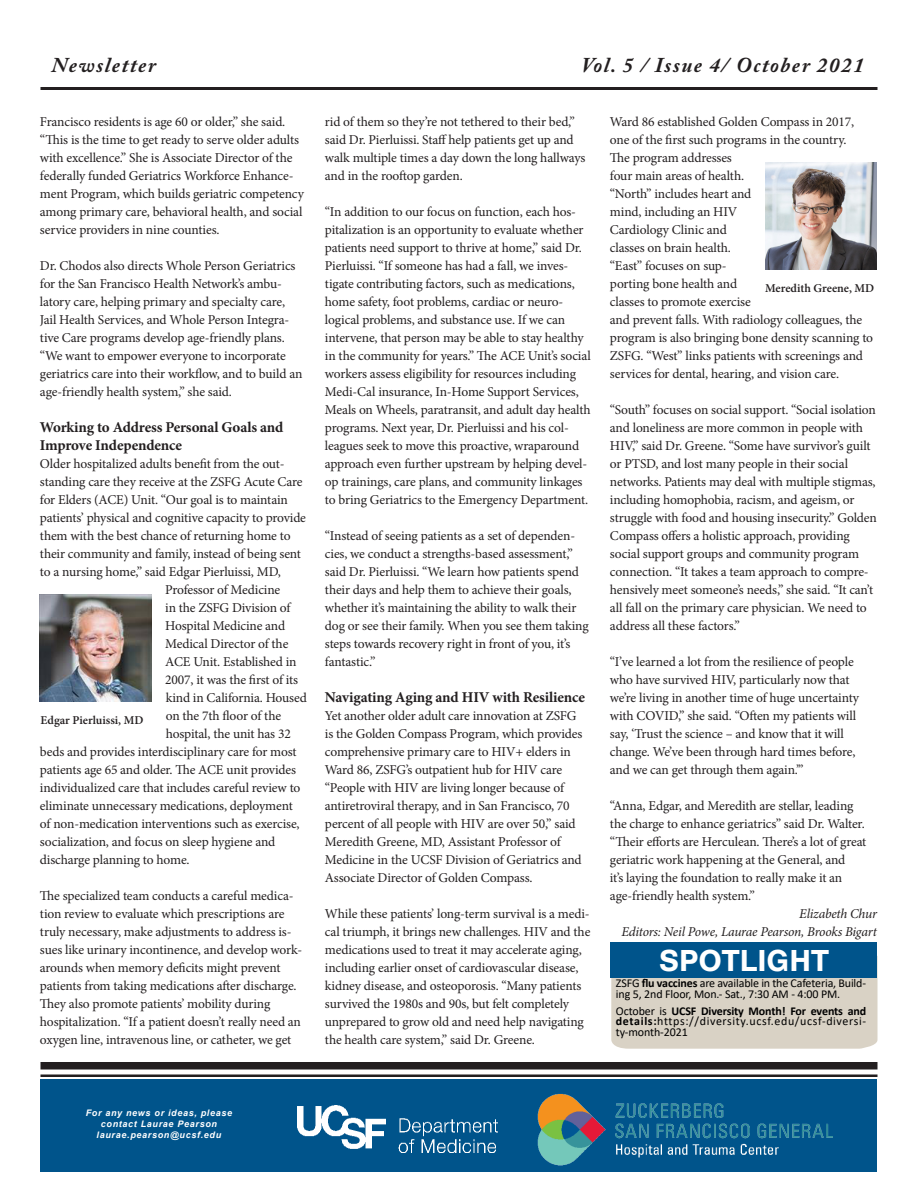
<style>
.page{position:relative;width:918px;height:1188px;background:#fff}
.page>*{position:absolute;margin:0;border:0;box-sizing:border-box;transform-origin:0 0}
.t1{font:700 31.5px "Nimbus San";color:#fff}
.t2{font:italic 700 21px "Adobe Caslon Pro";letter-spacing:.075em;color:#231f20}
.Body_Text{font:700 15px/18px "Minion Pro";letter-spacing:-.01em;color:#231f20}
.Body_Text-2{font:13.5px/18px "Minion Pro";letter-spacing:-.01em;color:#231f20}
.Body_Text-3{font:italic 13.5px "Minion Pro";letter-spacing:-.02em;color:#231f20}
.Boxtype{font:12px/10.5px "Calibri";letter-spacing:-.01em;color:#000}
.t3{font:600 12px "Minion Pro";color:#231f20}
.t4{font:italic 700 9px/10.8px "Arial";letter-spacing:.075em;color:#fff;text-align:center}
.s1{font-weight:700}
</style>
<div class="page">
<div style="left:40px;top:1062px;width:838px;height:8px;background:#231f20"></div>
<hr style="left:40px;top:1074px;width:838px;height:3px;background:#231f20">
<div style="left:40px;top:1079px;width:838px;height:93px;background:#00548b"></div>
<img style="left:484px;top:1093px;width:348px;height:73px">
<img style="left:298px;top:1106px;width:199px;height:46px">
<hr style="left:40px;top:87px;width:838px;height:3px;background:#231f20">
<img style="left:765px;top:162px;width:112px;height:108px">
<img style="left:40px;top:594px;width:112px;height:108px">
<div style="left:611px;top:978px;width:267px;height:71px;background:#d9d2c5"></div>
<div style="left:610px;top:942px;width:268px;height:36px;background:#00548b"></div>
<p class="t2" style="left:52px;top:52px;width:106px">Newsletter</p>
<p class="t2" style="left:582px;top:52px;width:284px">Vol. 5 / Issue 4/ October 2021</p>
<p class="Body_Text-2" style="left:40px;top:113px;width:266px">Francisco residents is age 60 or older,” she said. “This is the time to get ready to serve older adults with excellence.” She is Associate Director of the federally funded Geriatrics Workforce Enhance&shy;ment Program, which builds geriatric competency among primary care, behavioral health, and social service providers in nine counties.</p>
<p class="Body_Text-2" style="left:40px;top:257px;width:264px">Dr. Chodos also directs Whole Person Geriatrics for the San Francisco Health Network’s ambu&shy;latory care, helping primary and specialty care, Jail Health Services, and Whole Person Integra&shy;tive Care programs develop age-friendly plans. “We want to empower everyone to incorporate geriatrics care into their workflow, and to build an age-friendly health system,” she said.</p>
<p class="Body_Text" style="left:40px;top:418px;width:245px">Working to Address Personal Goals and<br>Improve Independence</p>
<p class="Body_Text-2" style="left:40px;top:455px;width:246px">Older hospitalized adults benefit from the out-</p>
<p class="Body_Text-2" style="left:40px;top:473px;width:264px">standing care they receive at the ZSFG Acute Care</p>
<p class="Body_Text-2" style="left:40px;top:491px;width:249px">for Elders (ACE) Unit. “Our goal is to maintain</p>
<p class="Body_Text-2" style="left:40px;top:509px;width:268px">patients’ physical and cognitive capacity to provide</p>
<p class="Body_Text-2" style="left:40px;top:527px;width:252px">them with the best chance of returning home to</p>
<p class="Body_Text-2" style="left:40px;top:545px;width:263px">their community and family, instead of being sent</p>
<p class="Body_Text-2" style="left:40px;top:563px;width:243px">to a nursing home,” said Edgar Pierluissi, MD,</p>
<p class="Body_Text-2" style="left:165px;top:581px;width:117px">Professor of Medicine</p>
<p class="Body_Text-2" style="left:165px;top:599px;width:127px">in the ZSFG Division of</p>
<p class="Body_Text-2" style="left:165px;top:617px;width:122px">Hospital Medicine and</p>
<p class="Body_Text-2" style="left:165px;top:635px;width:125px">Medical Director of the</p>
<p class="Body_Text-2" style="left:165px;top:653px;width:133px">ACE Unit. Established in</p>
<p class="Body_Text-2" style="left:165px;top:671px;width:134px">2007, it was the first of its</p>
<p class="Body_Text-2" style="left:166px;top:689px;width:143px">kind in California. Housed</p>
<p class="Body_Text-2" style="left:166px;top:707px;width:117px">on the 7th floor of the</p>
<p class="Body_Text-2" style="left:166px;top:725px;width:127px">hospital, the unit has 32</p>
<p class="Body_Text-2" style="left:40px;top:743px;width:258px">beds and provides interdisciplinary care for most</p>
<p class="Body_Text-2" style="left:40px;top:761px;width:258px">patients age 65 and older. The ACE unit provides</p>
<p class="Body_Text-2" style="left:40px;top:779px;width:262px">individualized care that includes careful review to</p>
<p class="Body_Text-2" style="left:40px;top:797px;width:254px">eliminate unnecessary medications, deployment</p>
<p class="Body_Text-2" style="left:40px;top:815px;width:261px">of non-medication interventions such as exercise,</p>
<p class="Body_Text-2" style="left:40px;top:833px;width:237px">socialization, and focus on sleep hygiene and</p>
<p class="Body_Text-2" style="left:40px;top:851px;width:151px">discharge planning to home.</p>
<p class="Body_Text-2" style="left:40px;top:887px;width:264px">The specialized team conducts a careful medica&shy;tion review to evaluate which prescriptions are truly necessary, make adjustments to address is&shy;sues like urinary incontinence, and develop work&shy;arounds when memory deficits might prevent patients from taking medications after discharge.</p>
<p class="Body_Text-2" style="left:40px;top:995px;width:263px">They also promote patients’ mobility during hospitalization. “If a patient doesn’t really need an oxygen line, intravenous line, or catheter, we get</p>
<p class="t3" style="left:40px;top:712px;width:105px">Edgar Pierluissi, MD</p>
<p class="Body_Text-2" style="left:325px;top:113px;width:262px">rid of them so they’re not tethered to their bed,” said Dr. Pierluissi. Staff help patients get up and walk multiple times a day down the long hallways and in the rooftop garden.</p>
<p class="Body_Text-2" style="left:325px;top:203px;width:267px">“In addition to our focus on function, each hos&shy;pitalization is an opportunity to evaluate whether patients need support to thrive at home,” said Dr.<br>Pierluissi. “If someone has had a fall, we inves&shy;tigate contributing factors, such as medications, home safety, foot problems, cardiac or neuro&shy;logical problems, and substance use. If we can intervene, that person may be able to stay healthy in the community for years.” The ACE Unit’s social workers assess eligibility for resources including Medi-Cal insurance, In-Home Support Services, Meals on Wheels, paratransit, and adult day health programs. Next year, Dr. Pierluissi and his col&shy;leagues seek to move this proactive, wraparound approach even further upstream by helping devel&shy;op trainings, care plans, and community linkages to bring Geriatrics to the Emergency Department.</p>
<p class="Body_Text-2" style="left:325px;top:527px;width:265px">“Instead of seeing patients as a set of dependen&shy;cies, we conduct a strengths-based assessment,” said Dr. Pierluissi. “We learn how patients spend their days and help them to achieve their goals, whether it’s maintaining the ability to walk their dog or see their family. When you see them taking steps towards recovery right in front of you, it’s fantastic.”</p>
<p class="Body_Text" style="left:325px;top:688px;width:262px">Navigating Aging and HIV with Resilience</p>
<p class="Body_Text-2" style="left:325px;top:707px;width:259px">Yet another older adult care innovation at ZSFG is the Golden Compass Program, which provides comprehensive primary care to HIV+ elders in Ward 86, ZSFG’s outpatient hub for HIV care “People with HIV are living longer because of antiretroviral therapy, and in San Francisco, 70 percent of all people with HIV are over 50,” said Meredith Greene, MD, Assistant Professor of Medicine in the UCSF Division of Geriatrics and Associate Director of Golden Compass.</p>
<p class="Body_Text-2" style="left:325px;top:905px;width:267px">While these patients’ long-term survival is a medi&shy;cal triumph, it brings new challenges. HIV and the medications used to treat it may accelerate aging, including earlier onset of cardiovascular disease, kidney disease, and osteoporosis. “Many patients survived the 1980s and 90s, but felt completely unprepared to grow old and need help navigating the health care system,” said Dr. Greene.</p>
<p class="Body_Text-2" style="left:610px;top:113px;width:265px">Ward 86 established Golden Compass in 2017, one of the first such programs in the country.<br>The program addresses<br>four main areas of health.<br>“North” includes heart and<br>mind, including an HIV<br>Cardiology Clinic and<br>classes on brain health.<br>“East” focuses on sup-<br>porting bone health and<br>classes to promote exercise<br>and prevent falls. With radiology colleagues, the program is also bringing bone density scanning to ZSFG. “West” links patients with screenings and services for dental, hearing, and vision care.</p>
<p class="Body_Text-2" style="left:610px;top:401px;width:268px">“South” focuses on social support. “Social isolation and loneliness are more common in people with HIV,” said Dr. Greene. “Some have survivor’s guilt or PTSD, and lost many people in their social networks. Patients may deal with multiple stigmas, including homophobia, racism, and ageism, or struggle with food and housing insecurity.” Golden Compass offers a holistic approach, providing social support groups and community program connection. “It takes a team approach to compre&shy;hensively meet someone’s needs,” she said. “It can’t all fall on the primary care physician. We need to address all these factors.”</p>
<p class="Body_Text-2" style="left:610px;top:653px;width:251px">“I’ve learned a lot from the resilience of people who have survived HIV, particularly now that we’re living in another time of huge uncertainty with COVID,” she said. “Often my patients will say, ‘Trust the science – and know that it will change. We’ve been through hard times before, and we can get through them again.’”</p>
<p class="Body_Text-2" style="left:610px;top:797px;width:258px">“Anna, Edgar, and Meredith are stellar, leading the charge to enhance geriatrics” said Dr. Walter. “Their efforts are Herculean. There’s a lot of great geriatric work happening at the General, and<br>it’s laying the foundation to really make it an age-friendly health system.”</p>
<p class="Body_Text-3" style="left:799px;top:904px;width:79px">Elizabeth Chur</p>
<p class="Body_Text-3" style="left:622px;top:922px;width:257px">Editors: Neil Powe, Laurae Pearson, Brooks Bigart</p>
<p class="t3" style="left:765px;top:280px;width:111px">Meredith Greene, MD</p>
<p class="t1" style="left:659px;top:942px;width:171px">SPOTLIGHT</p>
<p class="Boxtype" style="left:616px;top:978px;width:252px">ZSFG <span class="s1">flu vaccines</span> are available in the Cafeteria, Build&shy;ing 5, 2nd Floor, Mon.- Sat., 7:30 AM - 4:00 PM.</p>
<p class="Boxtype" style="left:616px;top:1005px;width:252px;text-align:justify">October is <span class="s1">UCSF Diversity Month! For events and details:</span>https://diversity.ucsf.edu/ucsf-diversi&shy;ty-month-2021</p>
<p class="t4" style="left:86px;top:1108px;width:148px">For any news or ideas, please contact Laurae Pearson laurae.pearson@ucsf.edu</p>
</div>
